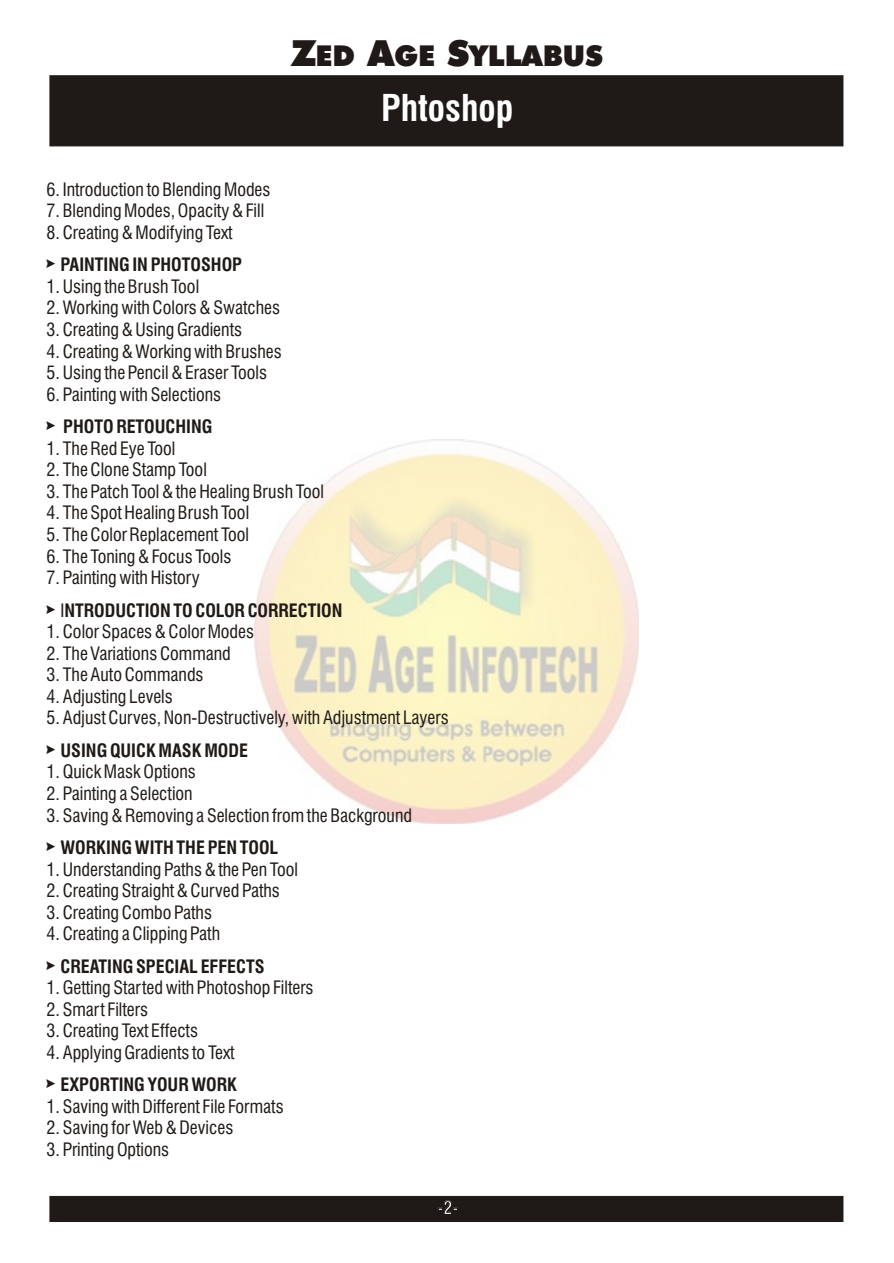
<style>
.page{position:relative;width:894px;height:1263px;background:#fff}
.page>*{position:absolute;margin:0;border:0;box-sizing:border-box;transform-origin:0 0}
.t1{font:700 36px "Swis 721 Cn BT";color:#fff}
.t2{font:28.8px "Futura X Blk BT";color:#1f1a17}
.t3{font:18px "Swis 721 Cn BT";color:#1f1a17}
.t4{font:700 18px/32.4px "Swis 721 Cn BT";color:#1f1a17}
.t5{font:700 18px "Swis 721 Cn BT";color:#fff}
.s1{font-size:36px}
.s2{font-weight:400}
</style>
<div class="page">
<img style="left:254px;top:440px;width:384px;height:384px">
<div style="left:50px;top:76px;width:793px;height:70px;background:#1f1a17"></div>
<div style="left:50px;top:1196px;width:793px;height:26px;background:#1f1a17"></div>
<h2 class="t2" style="left:291px;top:44px;width:313px"><span class="s1">Z</span>ED <span class="s1">A</span>GE <span class="s1">S</span>YLLABUS</h2>
<h1 class="t1" style="left:381px;top:94px;width:134px">Phtoshop</h1>
<p class="t3" style="left:47px;top:182px;width:225px">6. Introduction to Blending Modes</p>
<p class="t3" style="left:47px;top:204px;width:219px">7. Blending Modes, Opacity &amp; Fill</p>
<p class="t3" style="left:47px;top:225px;width:188px">8. Creating &amp; Modifying Text</p>
<p class="t4" style="left:61px;top:250px;width:183px">PAINTING IN PHOTOSHOP</p>
<p class="t3" style="left:47px;top:279px;width:154px">1. Using the Brush Tool</p>
<p class="t3" style="left:47px;top:301px;width:235px">2. Working with Colors &amp; Swatches</p>
<p class="t3" style="left:47px;top:322px;width:197px">3. Creating &amp; Using Gradients</p>
<p class="t3" style="left:47px;top:344px;width:237px">4. Creating &amp; Working with Brushes</p>
<p class="t3" style="left:47px;top:366px;width:222px">5. Using the Pencil &amp; Eraser Tools</p>
<p class="t3" style="left:47px;top:387px;width:176px">6. Painting with Selections</p>
<p class="t4" style="left:63px;top:412px;width:151px">PHOTO RETOUCHING</p>
<p class="t3" style="left:47px;top:441px;width:130px">1. The Red Eye Tool</p>
<p class="t3" style="left:47px;top:463px;width:162px">2. The Clone Stamp Tool</p>
<p class="t3" style="left:47px;top:484px;width:279px">3. The Patch Tool &amp; the Healing Brush Tool</p>
<p class="t3" style="left:47px;top:506px;width:204px">4. The Spot Healing Brush Tool</p>
<p class="t3" style="left:47px;top:527px;width:204px">5. The Color Replacement Tool</p>
<p class="t3" style="left:47px;top:549px;width:186px">6. The Toning &amp; Focus Tools</p>
<p class="t4" style="left:61px;top:563px;width:283px;text-indent:-14px"><span class="s2">7. Painting with History<br>I</span>NTRODUCTION TO COLOR CORRECTION</p>
<p class="t3" style="left:47px;top:624px;width:209px">1. Color Spaces &amp; Color Modes</p>
<p class="t3" style="left:47px;top:646px;width:186px">2. The Variations Command</p>
<p class="t3" style="left:47px;top:668px;width:158px">3. The Auto Commands</p>
<p class="t3" style="left:47px;top:689px;width:128px">4. Adjusting Levels</p>
<p class="t3" style="left:47px;top:711px;width:404px">5. Adjust Curves, Non-Destructively, with Adjustment Layers</p>
<p class="t4" style="left:61px;top:736px;width:189px">USING QUICK MASK MODE</p>
<p class="t3" style="left:47px;top:765px;width:151px">1. Quick Mask Options</p>
<p class="t3" style="left:47px;top:786px;width:148px">2. Painting a Selection</p>
<p class="t3" style="left:47px;top:808px;width:367px">3. Saving &amp; Removing a Selection from the Background</p>
<p class="t4" style="left:61px;top:833px;width:219px">WORKING WITH THE PEN TOOL</p>
<p class="t3" style="left:47px;top:862px;width:253px">1. Understanding Paths &amp; the Pen Tool</p>
<p class="t3" style="left:47px;top:883px;width:235px">2. Creating Straight &amp; Curved Paths</p>
<p class="t3" style="left:47px;top:905px;width:167px">3. Creating Combo Paths</p>
<p class="t3" style="left:47px;top:927px;width:175px">4. Creating a Clipping Path</p>
<p class="t4" style="left:61px;top:952px;width:205px">CREATING SPECIAL EFFECTS</p>
<p class="t3" style="left:47px;top:981px;width:269px">1. Getting Started with Photoshop Filters</p>
<p class="t3" style="left:47px;top:1002px;width:103px">2. Smart Filters</p>
<p class="t3" style="left:47px;top:1024px;width:153px">3. Creating Text Effects</p>
<p class="t3" style="left:47px;top:1045px;width:190px">4. Applying Gradients to Text</p>
<p class="t4" style="left:61px;top:1070px;width:178px">EXPORTING YOUR WORK</p>
<p class="t3" style="left:47px;top:1099px;width:239px">1. Saving with Different File Formats</p>
<p class="t3" style="left:47px;top:1121px;width:188px">2. Saving for Web &amp; Devices</p>
<p class="t3" style="left:47px;top:1142px;width:124px">3. Printing Options</p>
<p class="t5" style="left:437px;top:1201px;width:22px">-2-</p>
</div>
